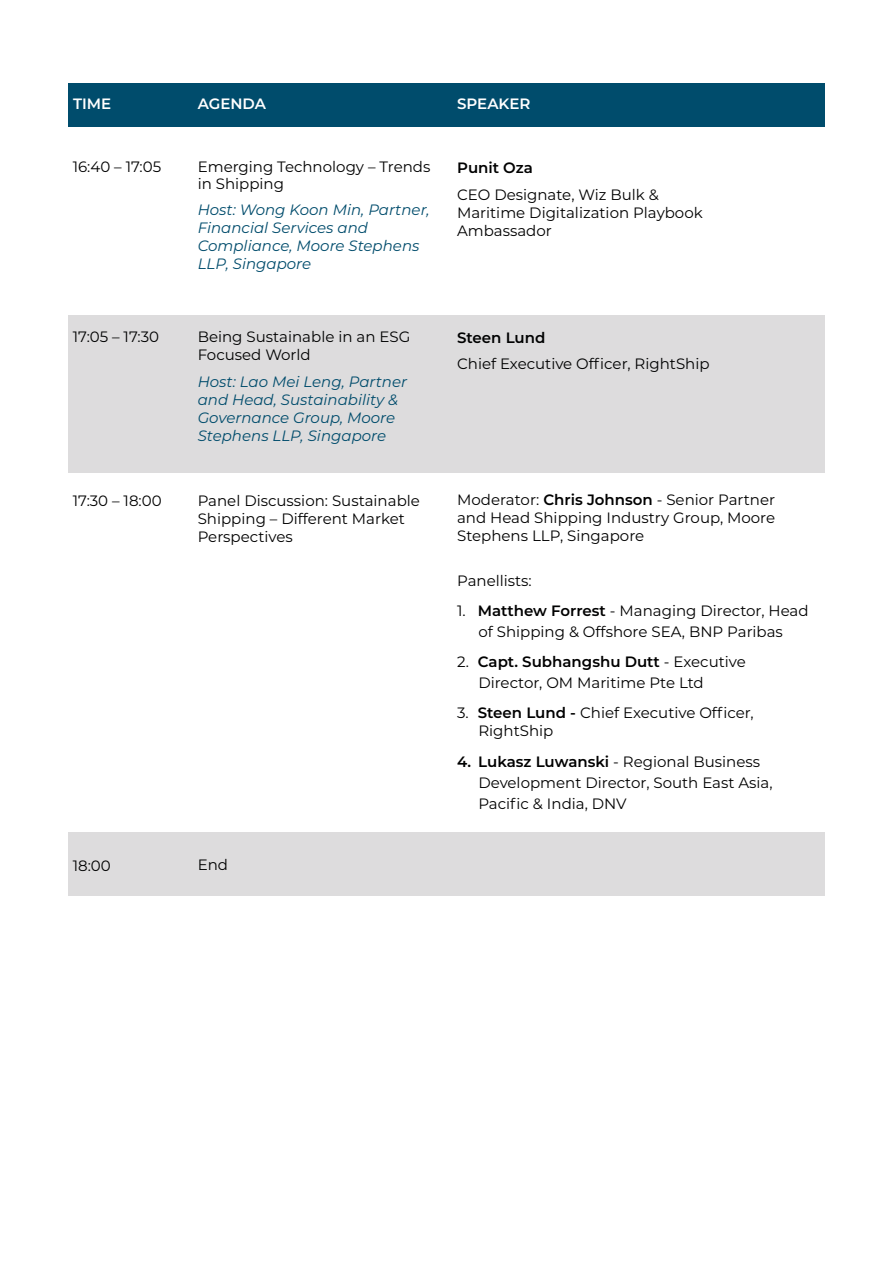
<style>
.page{position:relative;width:893px;height:1263px;background:#fff}
.page>*{position:absolute;margin:0;border:0;box-sizing:border-box;transform-origin:0 0}
.t1{font:15px/18px "Montserrat";color:#000101}
.t2{font:italic 15px/18px "Montserrat";color:#004c6c}
.t3{font:600 15px "Montserrat";color:#000101}
.t4{font:600 15px "Montserrat";color:#fff}
.s1{font-weight:600}
</style>
<div class="page">
<div style="left:68px;top:83px;width:757px;height:43px;background:#004c6c"></div>
<div style="left:68px;top:832px;width:757px;height:63px;background:#dddcdd"></div>
<div style="left:68px;top:315px;width:757px;height:158px;background:#dddcdd"></div>
<p class="t4" style="left:73px;top:93px;width:40px">TIME</p>
<p class="t4" style="left:198px;top:93px;width:70px">AGENDA</p>
<p class="t4" style="left:457px;top:93px;width:75px">SPEAKER</p>
<p class="t1" style="left:73px;top:158px;width:90px">16:40 – 17:05</p>
<p class="t1" style="left:198px;top:158px;width:234px;line-height:16.5px">Emerging Technology – Trends in Shipping</p>
<p class="t2" style="left:198px;top:201px;width:233px">Host: Wong Koon Min, Partner,<br>Financial Services and<br>Compliance, Moore Stephens<br>LLP, Singapore</p>
<p class="t3" style="left:457px;top:157px;width:77px">Punit Oza</p>
<p class="t1" style="left:457px;top:185px;width:247px">CEO Designate, Wiz Bulk &amp;<br>Maritime Digitalization Playbook<br>Ambassador</p>
<p class="t1" style="left:73px;top:328px;width:88px">17:05 – 17:30</p>
<p class="t1" style="left:198px;top:327px;width:214px">Being Sustainable in an ESG<br>Focused World</p>
<p class="t2" style="left:198px;top:372px;width:211px">Host: Lao Mei Leng, Partner and Head, Sustainability &amp;<br>Governance Group, Moore<br>Stephens LLP, Singapore</p>
<p class="t3" style="left:457px;top:327px;width:90px">Steen Lund</p>
<p class="t1" style="left:457px;top:354px;width:254px">Chief Executive Officer, RightShip</p>
<p class="t1" style="left:73px;top:492px;width:90px">17:30 – 18:00</p>
<p class="t1" style="left:198px;top:491px;width:224px">Panel Discussion: Sustainable<br>Shipping – Different Market<br>Perspectives</p>
<p class="t1" style="left:457px;top:490px;width:320px;text-align:justify">Moderator: <span class="s1">Chris Johnson</span> - Senior Partner and Head Shipping Industry Group, Moore Stephens LLP, Singapore</p>
<p class="t1" style="left:457px;top:571px;width:76px">Panellists:</p>
<p class="t1" style="left:457px;top:599px;width:353px;line-height:21px;text-align:center">1. <span class="s1">Matthew Forrest</span> - Managing Director, Head of Shipping &amp; Offshore SEA, BNP Paribas</p>
<p class="t1" style="left:478px;top:651px;width:269px;line-height:21px;text-indent:-21px">2. <span class="s1">Capt. Subhangshu Dutt</span> - Executive<br>Director, OM Maritime Pte Ltd</p>
<p class="t1" style="left:478px;top:703px;width:277px;text-indent:-21px">3. <span class="s1">Steen Lund -</span> Chief Executive Officer,<br>RightShip</p>
<p class="t1" style="left:478px;top:750px;width:296px;line-height:21px;text-indent:-21px"><span class="s1">4. Lukasz Luwanski</span> - Regional Business<br>Development Director, South East Asia,<br>Pacific &amp; India, DNV</p>
<p class="t1" style="left:73px;top:856px;width:40px">18:00</p>
<p class="t1" style="left:198px;top:855px;width:32px">End</p>
</div>
